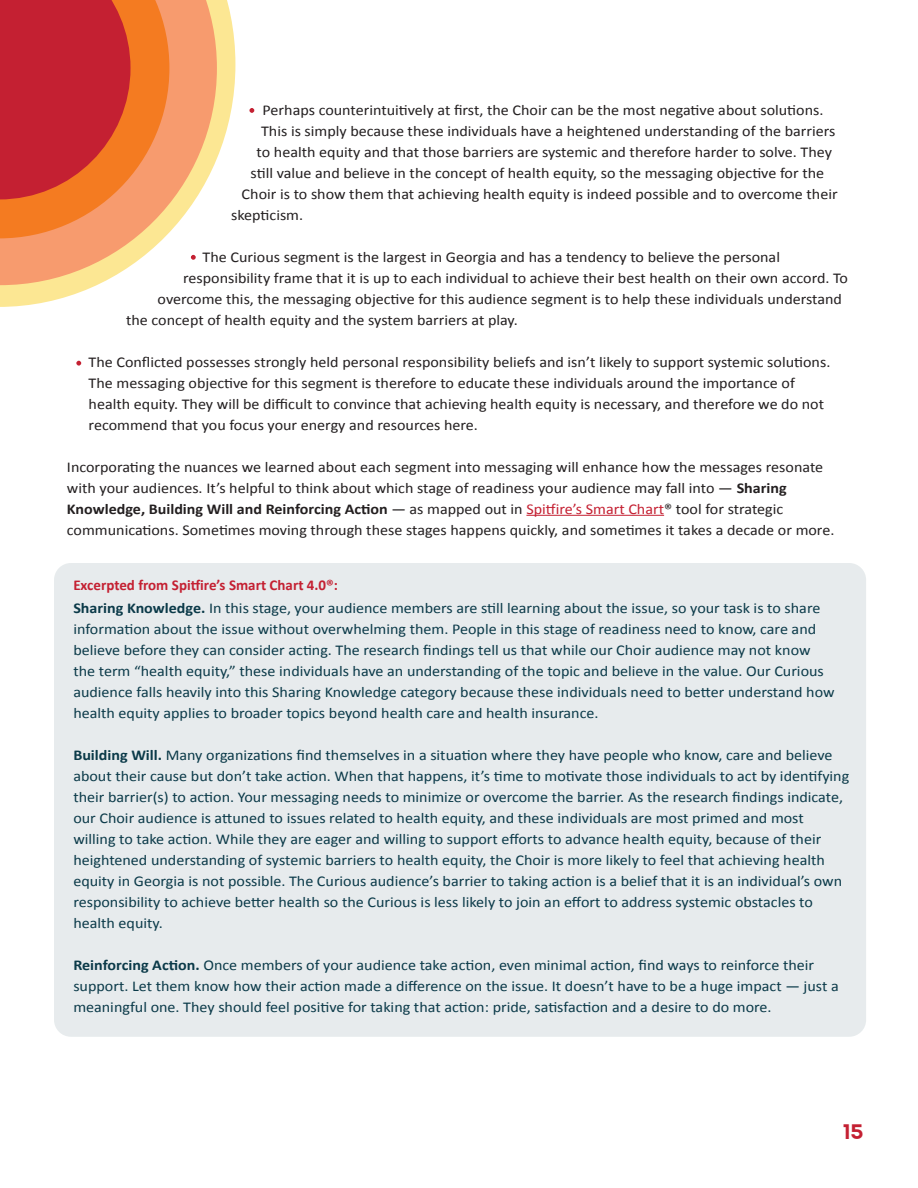
<style>
.page{position:relative;width:918px;height:1188px;background:#fff}
.page>*{position:absolute;margin:0;border:0;box-sizing:border-box;transform-origin:0 0}
.t1{font:700 21px "NEXTART";color:#c42032}
.t2{font:15px/21px "Calibri";color:#0b3a49;scale:1.07 1}
.t3{font:15px/21px "Calibri";color:#231f20;scale:1.07 1}
.t4{font:700 15px "Calibri";color:#c42032}
.s1{font-weight:700}
.s2{color:#c42032}
</style>
<div class="page">
<svg style="left:217px;top:0;width:18px;height:158px;fill:#fce793"></svg>
<svg style="left:169px;top:0;width:48px;height:258px;fill:#f79b6e"></svg>
<svg style="left:0;top:0;width:169px;height:307px;background:#e16d50"></svg>
<svg style="left:249px;top:108px;width:5px;height:5px"></svg>
<svg style="left:191px;top:255px;width:5px;height:5px"></svg>
<svg style="left:76px;top:361px;width:5px;height:5px"></svg>
<hr style="left:526px;top:515px;width:138px;height:1px;background:#c42032">
<div style="left:54px;top:563px;width:812px;height:474px;background:#e7ebed;border-radius:17px"></div>
<p class="t3" style="left:263px;top:99px;width:526px">Perhaps counterintuitively at first, the Choir can be the most negative about solutions.</p>
<p class="t3" style="left:261px;top:120px;width:538px">This is simply because these individuals have a heightened understanding of the barriers</p>
<p class="t3" style="left:257px;top:141px;width:539px">to health equity and that those barriers are systemic and therefore harder to solve. They</p>
<p class="t3" style="left:251px;top:162px;width:537px">still value and believe in the concept of health equity, so the messaging objective for the</p>
<p class="t3" style="left:242px;top:183px;width:559px">Choir is to show them that achieving health equity is indeed possible and to overcome their</p>
<p class="t3" style="left:231px;top:204px;width:69px">skepticism.</p>
<p class="t3" style="left:203px;top:246px;width:541px">The Curious segment is the largest in Georgia and has a tendency to believe the personal</p>
<p class="t3" style="left:183px;top:267px;width:623px">responsibility frame that it is up to each individual to achieve their best health on their own accord. To</p>
<p class="t3" style="left:158px;top:288px;width:641px">overcome this, the messaging objective for this audience segment is to help these individuals understand</p>
<p class="t3" style="left:126px;top:309px;width:368px">the concept of health equity and the system barriers at play.</p>
<p class="t3" style="left:89px;top:351px;width:695px">The Conflicted possesses strongly held personal responsibility beliefs and isn’t likely to support systemic solutions.<br>The messaging objective for this segment is therefore to educate these individuals around the importance of health equity. They will be difficult to convince that achieving health equity is necessary, and therefore we do not recommend that you focus your energy and resources here.</p>
<p class="t3" style="left:67px;top:456px;width:719px">Incorporating the nuances we learned about each segment into messaging will enhance how the messages resonate with your audiences. It’s helpful to think about which stage of readiness your audience may fall into — <span class="s1">Sharing Knowledge, Building Will and Reinforcing Action</span> — as mapped out in <span class="s2">Spitfire’s Smart Chart</span>® tool for strategic communications. Sometimes moving through these stages happens quickly, and sometimes it takes a decade or more.</p>
<p class="t4" style="left:73px;top:575px;width:266px">Excerpted from Spitfire’s Smart Chart 4.0®:</p>
<p class="t2" style="left:73px;top:597px;width:713px"><span class="s1">Sharing Knowledge.</span> In this stage, your audience members are still learning about the issue, so your task is to share information about the issue without overwhelming them. People in this stage of readiness need to know, care and believe before they can consider acting. The research findings tell us that while our Choir audience may not know the term “health equity,” these individuals have an understanding of the topic and believe in the value. Our Curious audience falls heavily into this Sharing Knowledge category because these individuals need to better understand how health equity applies to broader topics beyond health care and health insurance.</p>
<p class="t2" style="left:73px;top:744px;width:727px"><span class="s1">Building Will.</span> Many organizations find themselves in a situation where they have people who know, care and believe about their cause but don’t take action. When that happens, it’s time to motivate those individuals to act by identifying their barrier(s) to action. Your messaging needs to minimize or overcome the barrier. As the research findings indicate, our Choir audience is attuned to issues related to health equity, and these individuals are most primed and most willing to take action. While they are eager and willing to support efforts to advance health equity, because of their heightened understanding of systemic barriers to health equity, the Choir is more likely to feel that achieving health equity in Georgia is not possible. The Curious audience’s barrier to taking action is a belief that it is an individual’s own responsibility to achieve better health so the Curious is less likely to join an effort to address systemic obstacles to health equity.</p>
<p class="t2" style="left:73px;top:954px;width:717px"><span class="s1">Reinforcing Action.</span> Once members of your audience take action, even minimal action, find ways to reinforce their support. Let them know how their action made a difference on the issue. It doesn’t have to be a huge impact — just a meaningful one. They should feel positive for taking that action: pride, satisfaction and a desire to do more.</p>
<p class="t1" style="left:843px;top:1120px;width:22px">15</p>
</div>
